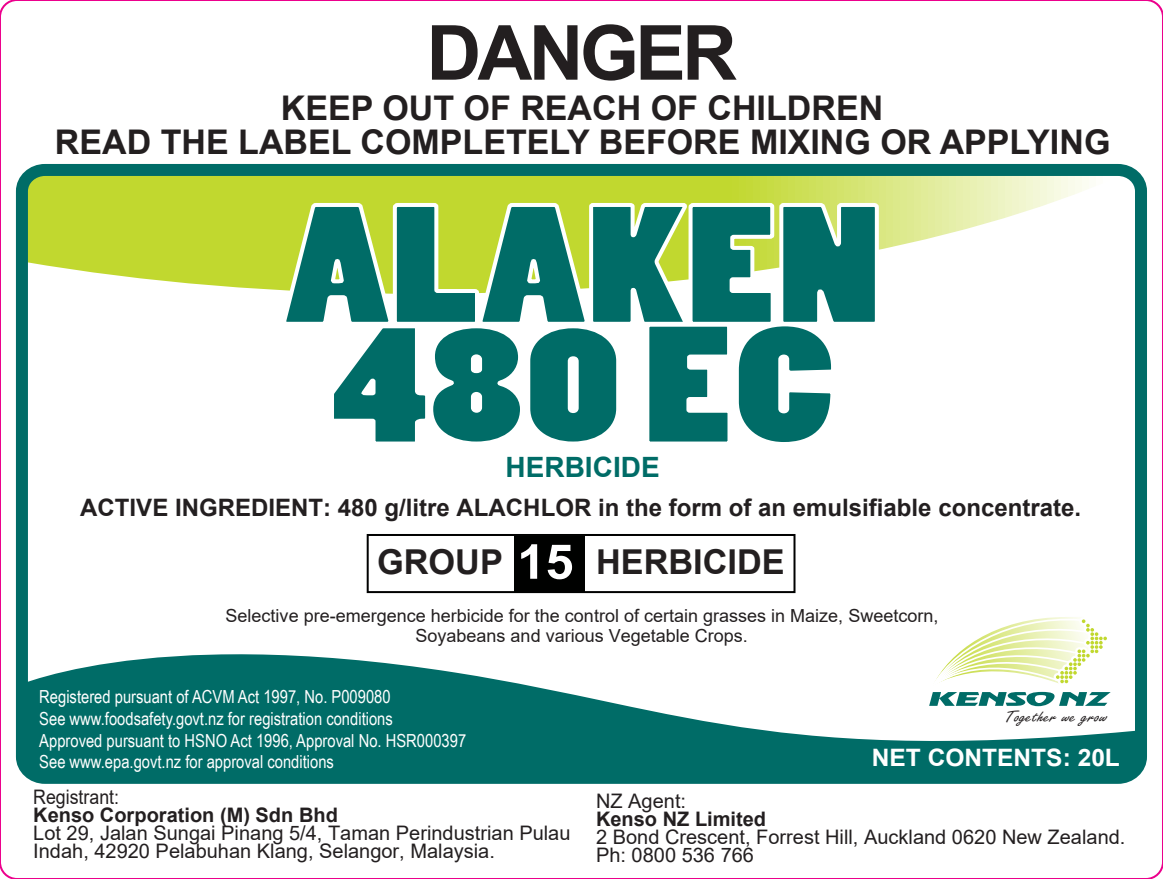
<style>
.page{position:relative;width:1163px;height:879px;background:#fff}
.page>*{position:absolute;margin:0;border:0;box-sizing:border-box;transform-origin:0 0}
.t1{font:158.4px/119.8px "Poplar Std";color:#006c67;scale:1.36 1}
.t2{font:700 76px "Arial";letter-spacing:-.05em;color:#231f20}
.t3{font:700 34.2px "Arial";color:#231f20}
.t4{font:700 34px/34.2px "Arial";color:#231f20;text-align:center}
.t5{font:700 28px "Arial";color:#006c67}
.t6{font:700 24px "Arial";color:#231f20}
.t7{font:700 24px "Arial";color:#fff}
.t8{font:20px/18px "Arial";color:#231f20}
.t9{font:700 20px "Arial";color:#231f20}
.t10{font:20px "Arial";color:#231f20;scale:.89 1}
.t11{font:18px/21.6px "Arial Narrow";color:#fff}
.t12{font:18px/20px "Arial";color:#231f20;text-align:center}
.t13{font:17px "Freestyle Script";color:#231f20;scale:1.26 1}
.s1{font-size:48px;color:#fff}
</style>
<div class="page">
<svg style="left:29px;top:654px;width:1104px;height:117px;fill:#006c67"></svg>
<svg style="left:29px;top:177px;width:1060px;height:114px"></svg>
<div style="left:16px;top:164px;width:1130px;height:620px;border:12px solid #006c67;border-radius:22px"></div>
<svg style="left:284px;top:201px;width:596px;height:93px"></svg>
<svg style="left:929px;top:617px;width:181px;height:89px"></svg>
<div style="left:513px;top:536px;width:71px;height:56px;background:#000100"></div>
<div style="left:366px;top:534px;width:429px;height:59px;border:2px solid #000100"></div>
<h2 class="t2" style="left:426px;top:-1px;width:312px">DANGER</h2>
<h3 class="t4" style="left:55px;top:91px;width:1056px">KEEP OUT OF REACH OF CHILDREN<br>READ THE LABEL COMPLETELY BEFORE MIXING OR APPLYING</h3>
<h1 class="t1" style="left:284px;top:213px;width:440px">ALAKEN<br>480 EC</h1>
<h3 class="t5" style="left:505px;top:447px;width:156px">HERBICIDE</h3>
<h3 class="t6" style="left:80px;top:490px;width:1002px">ACTIVE INGREDIENT: 480 g/litre ALACHLOR in the form of an emulsifiable concentrate.</h3>
<h3 class="t3" style="left:377px;top:538px;width:409px">GROUP <span class="s1">15</span> HERBICIDE</h3>
<p class="t12" style="left:225px;top:605px;width:714px">Selective pre-emergence herbicide for the control of certain grasses in Maize, Sweetcorn,<br>Soyabeans and various Vegetable Crops.</p>
<p class="t11" style="left:39px;top:685px;width:428px">Registered pursuant of ACVM Act 1997, No. P009080<br>See www.foodsafety.govt.nz for registration conditions<br>Approved pursuant to HSNO Act 1996, Approval No. HSR000397<br>See www.epa.govt.nz for approval conditions</p>
<p class="t10" style="left:33px;top:783px;width:98px">Registrant:</p>
<p class="t9" style="left:33px;top:801px;width:306px">Kenso Corporation (M) Sdn Bhd</p>
<p class="t8" style="left:33px;top:824px;width:538px">Lot 29, Jalan Sungai Pinang 5/4, Taman Perindustrian Pulau<br>Indah, 42920 Pelabuhan Klang, Selangor, Malaysia.</p>
<p class="t13" style="left:1004px;top:707px;width:83px">Together we grow</p>
<h3 class="t7" style="left:871px;top:740px;width:250px">NET CONTENTS: 20L</h3>
<p class="t8" style="left:596px;top:792px;width:92px">NZ Agent:</p>
<p class="t9" style="left:596px;top:805px;width:172px">Kenso NZ Limited</p>
<p class="t8" style="left:596px;top:828px;width:531px">2 Bond Crescent, Forrest Hill, Auckland 0620 New Zealand.<br>Ph: 0800 536 766</p>
</div>
